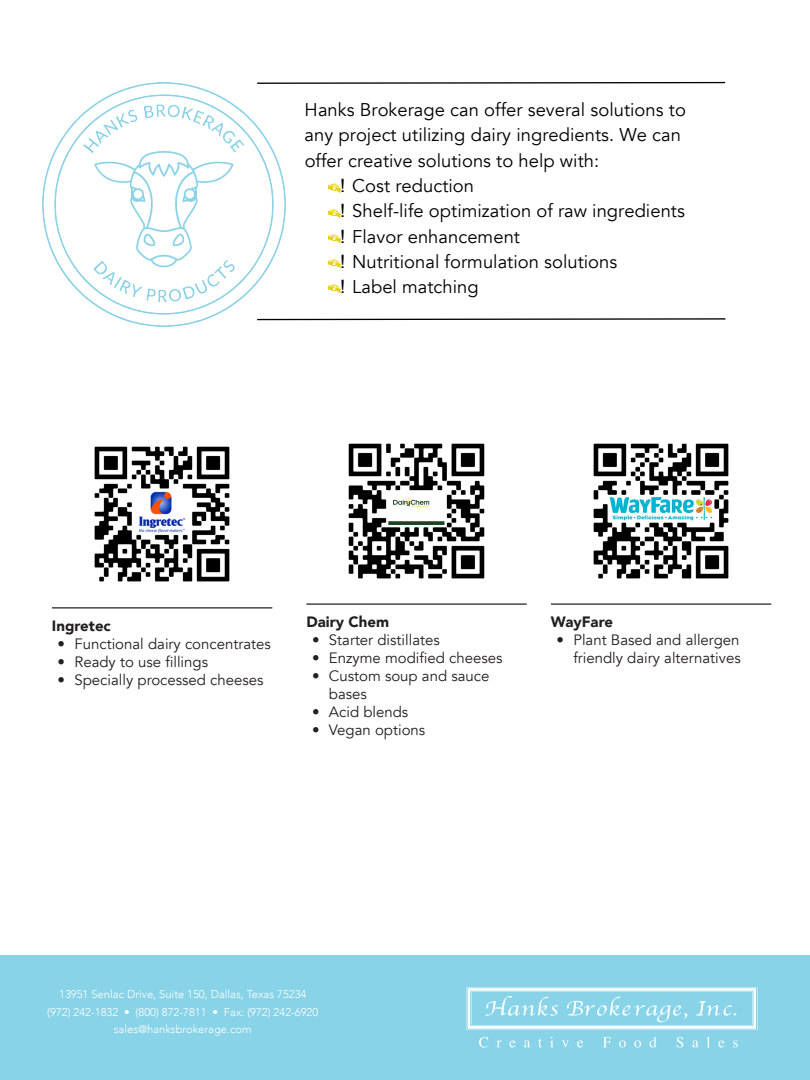
<style>
.page{position:relative;width:810px;height:1080px;background:#fff}
.page>*{position:absolute;margin:0;border:0;box-sizing:border-box;transform-origin:0 0}
.t1{font:18.38px "Avenir";color:#000}
.t2{font:15px/18px "Avenir";color:#231f20}
.t3{font:900 15px "Avenir";color:#231f20}
.t4{font:14px "Avenir";color:#000}
.t5{font:300 11.25px/17.5px "Avenir";color:#fff;text-align:center}
.s1{font-family:"Arial"}
</style>
<div class="page">
<img style="left:42px;top:83px;width:243px;height:243px">
<svg style="left:328px;top:184px;width:12px;height:8px"></svg>
<svg style="left:328px;top:209px;width:12px;height:8px"></svg>
<svg style="left:328px;top:234px;width:12px;height:9px"></svg>
<svg style="left:328px;top:260px;width:12px;height:8px"></svg>
<svg style="left:328px;top:285px;width:12px;height:8px"></svg>
<svg style="left:256px;top:81px;width:470px;height:4px"></svg>
<svg style="left:256px;top:318px;width:470px;height:3px"></svg>
<hr style="left:306px;top:603px;width:221px;height:2px;background:#231f20">
<hr style="left:551px;top:603px;width:220px;height:2px;background:#231f20">
<hr style="left:52px;top:607px;width:220px;height:1px;background:#231f20">
<div style="left:0;top:956px;width:810px;height:124px;background:#88d3e8"></div>
<svg style="left:479px;top:1037px;width:9px;height:11px"></svg>
<svg style="left:497px;top:1040px;width:5px;height:7px"></svg>
<svg style="left:509px;top:1040px;width:7px;height:8px"></svg>
<svg style="left:524px;top:1040px;width:6px;height:7px"></svg>
<svg style="left:538px;top:1039px;width:4px;height:8px"></svg>
<svg style="left:550px;top:1037px;width:3px;height:10px"></svg>
<svg style="left:562px;top:1040px;width:7px;height:7px"></svg>
<svg style="left:577px;top:1040px;width:6px;height:8px"></svg>
<svg style="left:603px;top:1037px;width:8px;height:10px"></svg>
<svg style="left:619px;top:1040px;width:7px;height:8px"></svg>
<svg style="left:634px;top:1040px;width:7px;height:8px"></svg>
<svg style="left:650px;top:1037px;width:7px;height:10px"></svg>
<svg style="left:676px;top:1037px;width:7px;height:11px"></svg>
<svg style="left:692px;top:1040px;width:7px;height:7px"></svg>
<svg style="left:707px;top:1037px;width:3px;height:10px"></svg>
<svg style="left:718px;top:1040px;width:7px;height:8px"></svg>
<svg style="left:733px;top:1040px;width:5px;height:7px"></svg>
<svg style="left:466px;top:987px;width:292px;height:43px"></svg>
<img style="left:94px;top:446px;width:136px;height:136px">
<img style="left:348px;top:443px;width:137px;height:136px">
<img style="left:593px;top:443px;width:136px;height:136px">
<svg style="left:42px;top:83px;width:60px;height:75px"></svg>
<p class="t1" style="left:305px;top:99px;width:383px">Hanks Brokerage can offer several solutions to</p>
<p class="t1" style="left:305px;top:124px;width:378px">any project utilizing dairy ingredients. We can</p>
<p class="t1" style="left:305px;top:149px;width:296px">offer creative solutions to help with:</p>
<p class="t1" style="left:340px;top:175px;width:135px"><span class="s1">!</span> Cost reduction</p>
<p class="t1" style="left:340px;top:200px;width:346px"><span class="s1">!</span> Shelf-life optimization of raw ingredients</p>
<p class="t1" style="left:340px;top:225px;width:181px"><span class="s1">!</span> Flavor enhancement</p>
<p class="t1" style="left:340px;top:251px;width:279px"><span class="s1">!</span> Nutritional formulation solutions</p>
<p class="t1" style="left:340px;top:276px;width:140px"><span class="s1">!</span> Label matching</p>
<p class="t3" style="left:52px;top:613px;width:60px">Ingretec</p>
<p class="t2" style="left:58px;top:635px;width:215px">• Functional dairy concentrates</p>
<p class="t2" style="left:58px;top:653px;width:152px">• Ready to use fillings</p>
<p class="t2" style="left:58px;top:671px;width:208px">• Specially processed cheeses</p>
<p class="t3" style="left:306px;top:609px;width:84px">Dairy Chem</p>
<p class="t2" style="left:312px;top:631px;width:129px">• Starter distillates</p>
<p class="t2" style="left:312px;top:649px;width:192px">• Enzyme modified cheeses</p>
<p class="t2" style="left:329px;top:667px;width:162px;text-indent:-17px">• Custom soup and sauce bases</p>
<p class="t2" style="left:312px;top:703px;width:98px">• Acid blends</p>
<p class="t2" style="left:312px;top:721px;width:115px">• Vegan options</p>
<p class="t4" style="left:336px;top:633px;width:131px">stretching properties</p>
<p class="t4" style="left:312px;top:656px;width:100px">• <span class="s1">!</span> Blue cheese</p>
<p class="t3" style="left:551px;top:609px;width:64px">WayFare</p>
<p class="t2" style="left:557px;top:631px;width:186px;text-align:right">• Plant Based and allergen friendly dairy alternatives</p>
<p class="t5" style="left:47px;top:986px;width:273px">13951 Senlac Drive, Suite 150, Dallas, Texas 75234 (972) 242-1832 • (800) 872-7811 • Fax: (972) 242-6920</p>
<p class="t5" style="left:114px;top:1021px;width:140px">sales@hanksbrokerage.com</p>
</div>
